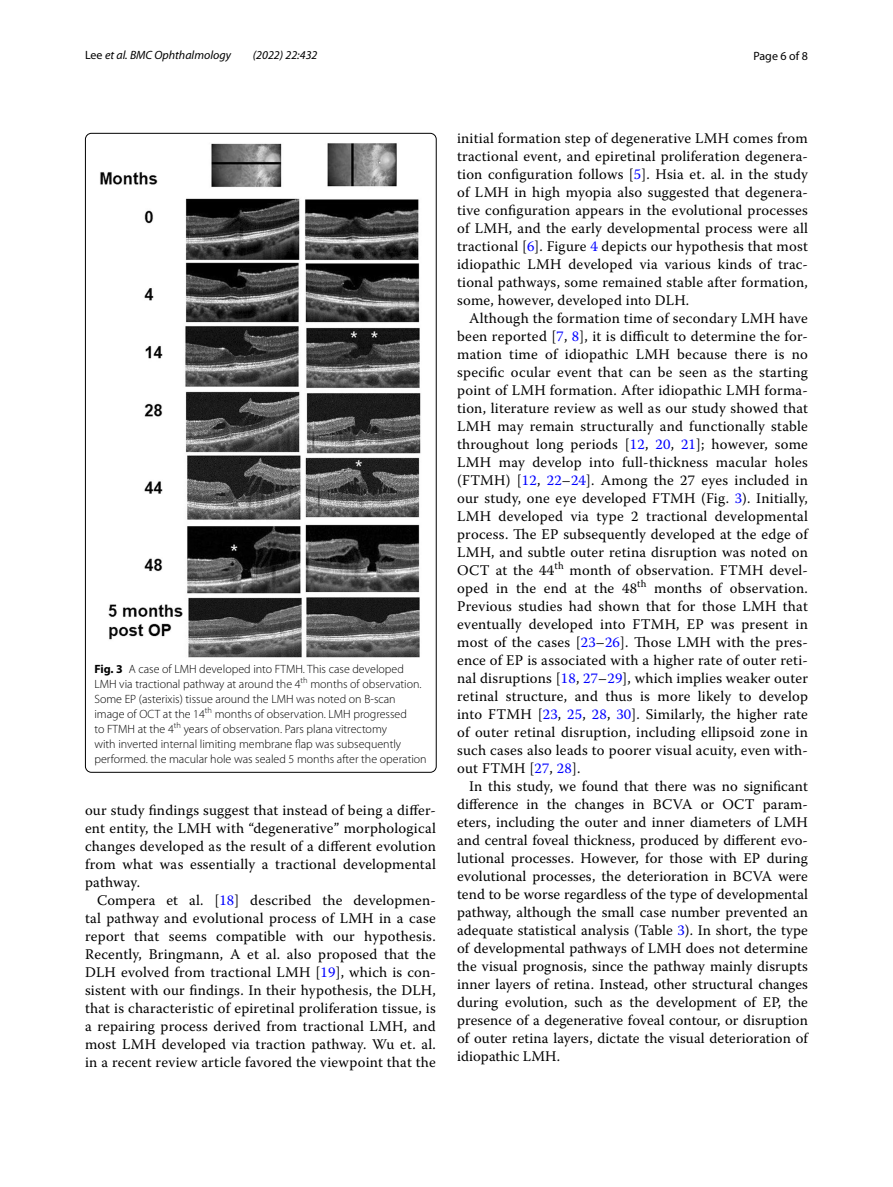
<style>
.page{position:relative;width:893px;height:1187px;background:#fff}
.page>*{position:absolute;margin:0;border:0;box-sizing:border-box;transform-origin:0 0}
.t1{font:14.7px/18px "Warnock Pro";letter-spacing:.015em;color:#000;text-align:justify}
.t2{font:300 12px/15px "Myriad Pro";color:#000}
.t3{font:italic 12px "Myriad Pro";color:#000}
.t4{font:12px "Myriad Pro";color:#000}
.s1{font-style:normal}
.s2{font-weight:700}
.s3{color:#00f}
</style>
<div class="page">
<img style="left:100px;top:143px;width:321px;height:514px">
<p class="t3" style="left:85px;top:48px;width:147px"><span class="s1">Lee</span> et al. BMC Ophthalmology</p>
<p class="t3" style="left:253px;top:48px;width:66px">(2022) 22:432</p>
<p class="t4" style="left:753px;top:48px;width:56px">Page 6 of 8</p>
<p class="t2" style="left:94px;top:661px;width:334px"><span class="s2">Fig. 3</span> A case of LMH developed into FTMH. This case developed LMH via tractional pathway at around the 4<sup>th</sup> months of observation.<br>Some EP (asterixis) tissue around the LMH was noted on B-scan image of OCT at the 14<sup>th</sup> months of observation. LMH progressed<br>to FTMH at the 4<sup>th</sup> years of observation. Pars plana vitrectomy<br>with inverted internal limiting membrane flap was subsequently performed. the macular hole was sealed 5 months after the operation</p>
<p class="t1" style="left:85px;top:800px;width:352px">our study findings suggest that instead of being a differ&shy;ent entity, the LMH with “degenerative” morphological changes developed as the result of a different evolution from what was essentially a tractional developmental pathway.</p>
<p class="t1" style="left:85px;top:890px;width:352px;text-indent:12px">Compera et al. [<span class="s3">18</span>] described the developmen&shy;tal pathway and evolutional process of LMH in a case report that seems compatible with our hypothesis.<br>Recently, Bringmann, A et al. also proposed that the DLH evolved from tractional LMH [<span class="s3">19</span>], which is con&shy;sistent with our findings. In their hypothesis, the DLH, that is characteristic of epiretinal proliferation tissue, is a repairing process derived from tractional LMH, and most LMH developed via traction pathway. Wu et. al. in a recent review article favored the viewpoint that the</p>
<p class="t1" style="left:457px;top:128px;width:352px">initial formation step of degenerative LMH comes from tractional event, and epiretinal proliferation degenera&shy;tion configuration follows [<span class="s3">5</span>]. Hsia et. al. in the study of LMH in high myopia also suggested that degenera&shy;tive configuration appears in the evolutional processes of LMH, and the early developmental process were all tractional [<span class="s3">6</span>]. Figure <span class="s3">4</span> depicts our hypothesis that most idiopathic LMH developed via various kinds of trac&shy;tional pathways, some remained stable after formation, some, however, developed into DLH.</p>
<p class="t1" style="left:457px;top:308px;width:352px;text-indent:12px">Although the formation time of secondary LMH have been reported [<span class="s3">7</span>, <span class="s3">8</span>], it is difficult to determine the for&shy;mation time of idiopathic LMH because there is no specific ocular event that can be seen as the starting point of LMH formation. After idiopathic LMH forma&shy;tion, literature review as well as our study showed that LMH may remain structurally and functionally stable throughout long periods [<span class="s3">12</span>, <span class="s3">20</span>, <span class="s3">21</span>]; however, some LMH may develop into full-thickness macular holes (FTMH) [<span class="s3">12</span>, <span class="s3">22</span>–<span class="s3">24</span>]. Among the 27 eyes included in our study, one eye developed FTMH (Fig. <span class="s3">3</span>). Initially, LMH developed via type 2 tractional developmental process. The EP subsequently developed at the edge of LMH, and subtle outer retina disruption was noted on OCT at the 44<sup>th</sup> month of observation. FTMH devel&shy;oped in the end at the 48<sup>th</sup> months of observation.<br>Previous studies had shown that for those LMH that eventually developed into FTMH, EP was present in most of the cases [<span class="s3">23</span>–<span class="s3">26</span>]. Those LMH with the pres&shy;ence of EP is associated with a higher rate of outer reti&shy;nal disruptions [<span class="s3">18</span>, <span class="s3">27</span>–<span class="s3">29</span>], which implies weaker outer retinal structure, and thus is more likely to develop into FTMH [<span class="s3">23</span>, <span class="s3">25</span>, <span class="s3">28</span>, <span class="s3">30</span>]. Similarly, the higher rate of outer retinal disruption, including ellipsoid zone in such cases also leads to poorer visual acuity, even with&shy;out FTMH [<span class="s3">27</span>, <span class="s3">28</span>].</p>
<p class="t1" style="left:457px;top:776px;width:352px;text-indent:12px">In this study, we found that there was no significant difference in the changes in BCVA or OCT param&shy;eters, including the outer and inner diameters of LMH and central foveal thickness, produced by different evo&shy;lutional processes. However, for those with EP during evolutional processes, the deterioration in BCVA were tend to be worse regardless of the type of developmental pathway, although the small case number prevented an adequate statistical analysis (Table <span class="s3">3</span>). In short, the type of developmental pathways of LMH does not determine the visual prognosis, since the pathway mainly disrupts inner layers of retina. Instead, other structural changes during evolution, such as the development of EP, the presence of a degenerative foveal contour, or disruption of outer retina layers, dictate the visual deterioration of idiopathic LMH.</p>
</div>
